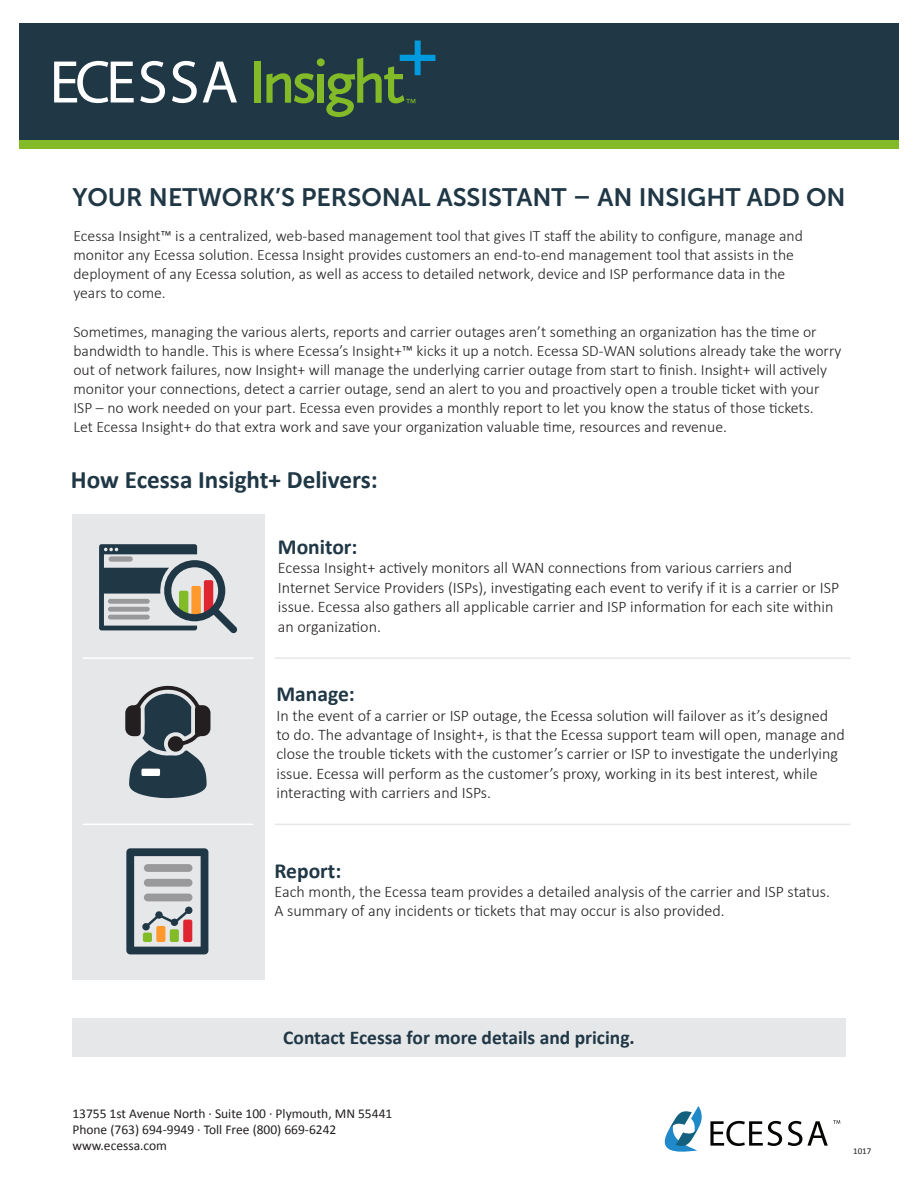
<style>
.page{position:relative;width:918px;height:1188px;background:#fff}
.page>*{position:absolute;margin:0;border:0;box-sizing:border-box;transform-origin:0 0}
.t1{font:60.75px "Myriad Pro";letter-spacing:.03em;color:#fff}
.t2{font:25.2px "Museo Sans 700";color:#203746}
.t3{font:700 25.2px "Calibri";color:#203746}
.t4{font:700 21.45px "Calibri";color:#203746}
.t5{font:700 19.5px "Calibri";color:#203746}
.t6{font:300 16.2px/19.4px "Calibri";color:#231f20}
.t7{font:300 15.75px/18.9px "Calibri";color:#231f20}
.t8{font:13.5px/16.2px "Calibri";color:#231f20}
.t9{font:9px "Calibri";color:#231f20}
</style>
<div class="page">
<div style="left:19px;top:23px;width:880px;height:120px;background:#203746"></div>
<div style="left:19px;top:140px;width:880px;height:8px;background:#82bb27"></div>
<svg style="left:665px;top:1106px;width:37px;height:46px"></svg>
<svg style="left:710px;top:1121px;width:72px;height:25px"></svg>
<svg style="left:788px;top:1120px;width:52px;height:26px"></svg>
<div style="left:317px;top:58px;width:8px;height:8px;background:#82bb27;border-radius:50%"></div>
<div style="left:254px;top:61px;width:6px;height:42px;background:#82bb27"></div>
<svg style="left:266px;top:73px;width:48px;height:30px"></svg>
<div style="left:318px;top:74px;width:6px;height:29px;background:#82bb27"></div>
<svg style="left:326px;top:40px;width:109px;height:77px"></svg>
<div style="left:72px;top:515px;width:193px;height:465px;background:#e6e7e9"></div>
<svg style="left:99px;top:544px;width:138px;height:89px"></svg>
<hr style="left:83px;top:657px;width:170px;height:2px;background:#fff">
<hr style="left:275px;top:657px;width:576px;height:2px;background:#e6e7e9">
<hr style="left:275px;top:824px;width:576px;height:1px;background:#e6e7e9">
<hr style="left:83px;top:824px;width:170px;height:1px;background:#fff">
<svg style="left:126px;top:848px;width:82px;height:106px"></svg>
<div style="left:143px;top:933px;width:9px;height:9px;background:#82bb27;border-radius:2px"></div>
<div style="left:170px;top:929px;width:9px;height:13px;background:#82bb27;border-radius:2px"></div>
<div style="left:183px;top:920px;width:9px;height:22px;background:#df2630;border-radius:2px"></div>
<div style="left:156px;top:926px;width:9px;height:16px;background:#ff992e;border-radius:2px"></div>
<svg style="left:125px;top:685px;width:86px;height:113px"></svg>
<div style="left:141px;top:769px;width:19px;height:7px;background:#fff;border-radius:2px"></div>
<div style="left:72px;top:1018px;width:774px;height:39px;background:#e6e7e9"></div>
<p class="t1" style="left:50px;top:45px;width:190px">ECESSA</p>
<p class="t2" style="left:73px;top:183px;width:775px">YOUR NETWORK’S PERSONAL ASSISTANT – AN INSIGHT ADD ON</p>
<p class="t7" style="left:73px;top:226px;width:731px">Ecessa Insight™ is a centralized, web-based management tool that gives IT staff the ability to configure, manage and monitor any Ecessa solution. Ecessa Insight provides customers an end-to-end management tool that assists in the deployment of any Ecessa solution, as well as access to detailed network, device and ISP performance data in the years to come.</p>
<p class="t7" style="left:73px;top:322px;width:770px">Sometimes, managing the various alerts, reports and carrier outages aren’t something an organization has the time or bandwidth to handle. This is where Ecessa’s Insight+™ kicks it up a notch. Ecessa SD-WAN solutions already take the worry out of network failures, now Insight+ will manage the underlying carrier outage from start to finish. Insight+ will actively monitor your connections, detect a carrier outage, send an alert to you and proactively open a trouble ticket with your ISP – no work needed on your part. Ecessa even provides a monthly report to let you know the status of those tickets.<br>Let Ecessa Insight+ do that extra work and save your organization valuable time, resources and revenue.</p>
<p class="t3" style="left:71px;top:463px;width:309px">How Ecessa Insight+ Delivers:</p>
<p class="t4" style="left:278px;top:533px;width:81px">Monitor:</p>
<p class="t6" style="left:278px;top:558px;width:563px">Ecessa Insight+ actively monitors all WAN connections from various carriers and Internet Service Providers (ISPs), investigating each event to verify if it is a carrier or ISP issue. Ecessa also gathers all applicable carrier and ISP information for each site within an organization.</p>
<p class="t4" style="left:276px;top:680px;width:80px">Manage:</p>
<p class="t6" style="left:276px;top:705px;width:570px">In the event of a carrier or ISP outage, the Ecessa solution will failover as it’s designed to do. The advantage of Insight+, is that the Ecessa support team will open, manage and close the trouble tickets with the customer’s carrier or ISP to investigate the underlying issue. Ecessa will perform as the customer’s proxy, working in its best interest, while interacting with carriers and ISPs.</p>
<p class="t4" style="left:275px;top:857px;width:68px">Report:</p>
<p class="t6" style="left:275px;top:881px;width:557px">Each month, the Ecessa team provides a detailed analysis of the carrier and ISP status.<br>A summary of any incidents or tickets that may occur is also provided.</p>
<p class="t5" style="left:283px;top:1025px;width:353px">Contact Ecessa for more details and pricing.</p>
<p class="t8" style="left:72px;top:1105px;width:322px">13755 1st Avenue North · Suite 100 · Plymouth, MN 55441<br>Phone (763) 694-9949 · Toll Free (800) 669-6242</p>
<p class="t8" style="left:72px;top:1138px;width:96px">www.ecessa.com</p>
<p class="t9" style="left:853px;top:1146px;width:20px">1017</p>
</div>
